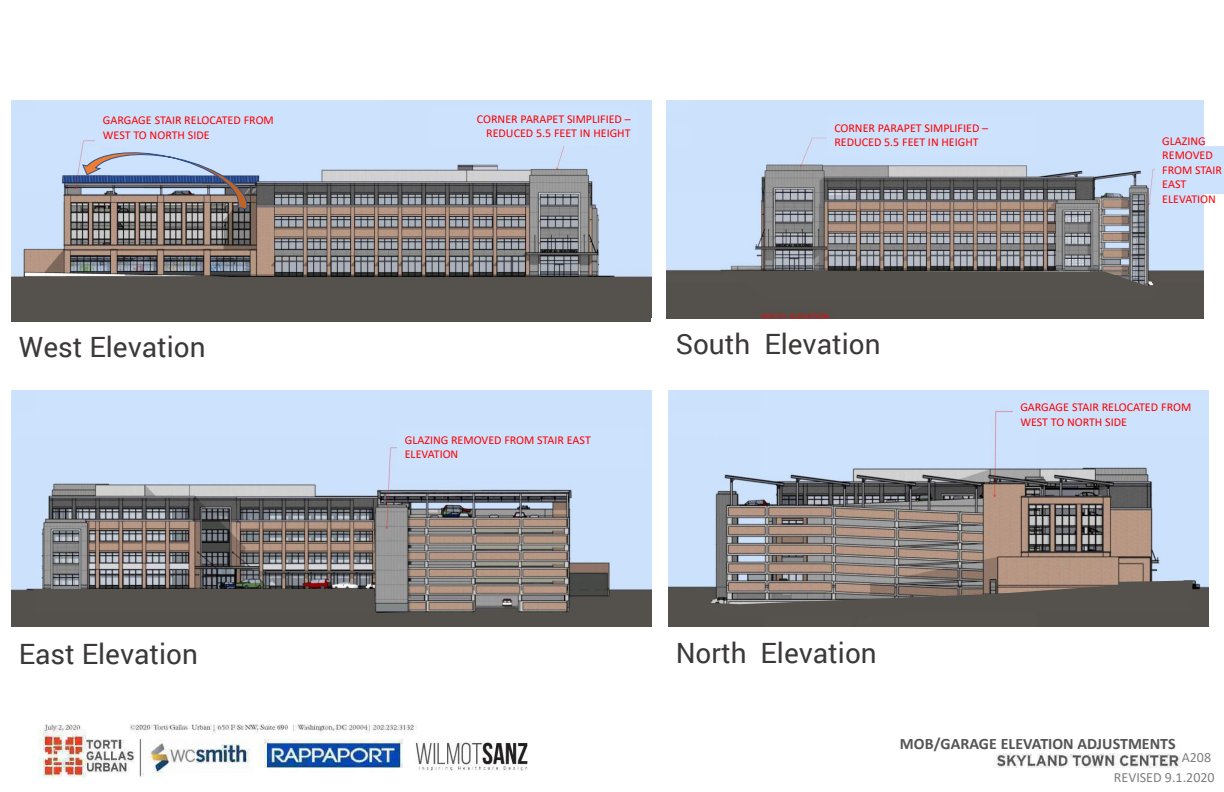
<style>
.page{position:relative;width:1224px;height:792px;background:#fff}
.page>*{position:absolute;margin:0;border:0;box-sizing:border-box;transform-origin:0 0}
.t1{font:28px "Roboto";color:#3b3838}
.t2{font:700 16px "Calibri";color:#555557}
.t3{font:14px "Calibri";color:#7f7f7f}
.t4{font:12px/14.4px "Calibri";color:#f00}
</style>
<div class="page">
<img style="left:11px;top:100px;width:1213px;height:678px">
<div style="left:1026px;top:725px;width:162px;height:19px;background:#fff"></div>
<img style="left:415px;top:742px;width:112px;height:28px">
<div style="left:1188px;top:758px;width:27px;height:19px;background:#fff"></div>
<div style="left:1188px;top:706px;width:32px;height:52px;background:#fff"></div>
<img style="left:12px;top:101px;width:639px;height:176px">
<img style="left:667px;top:101px;width:536px;height:217px">
<div style="left:12px;top:277px;width:639px;height:45px;background:#55524d"></div>
<svg style="left:81px;top:149px;width:170px;height:61px;background:#959cad"></svg>
<img style="left:668px;top:391px;width:540px;height:235px">
<img style="left:12px;top:391px;width:639px;height:235px">
<div style="left:35px;top:589px;width:339px;height:23px;background:#55524d"></div>
<div style="left:725px;top:271px;width:435px;height:29px;background:#55524d"></div>
<svg style="left:705px;top:580px;width:488px;height:35px;background:#69625d"></svg>
<div style="left:398px;top:427px;width:247px;height:40px;background:#cde2fd"></div>
<div style="left:1013px;top:394px;width:195px;height:40px;background:#cde2fd"></div>
<div style="left:431px;top:106px;width:207px;height:40px;background:#cde2fd"></div>
<div style="left:827px;top:115px;width:207px;height:40px;background:#cde2fd"></div>
<div style="left:96px;top:107px;width:195px;height:40px;background:#cde2fd"></div>
<div style="left:1155px;top:146px;width:69px;height:47px;background:#cde2fd"></div>
<p class="t4" style="left:103px;top:114px;width:172px">GARGAGE STAIR RELOCATED FROM<br>WEST TO NORTH SIDE</p>
<p class="t4" style="left:477px;top:112px;width:155px;text-align:right">CORNER PARAPET SIMPLIFIED –<br>REDUCED 5.5 FEET IN HEIGHT</p>
<p class="t4" style="left:834px;top:122px;width:155px">CORNER PARAPET SIMPLIFIED –<br>REDUCED 5.5 FEET IN HEIGHT</p>
<p class="t4" style="left:1162px;top:135px;width:61px">GLAZING<br>REMOVED<br>FROM STAIR<br>EAST<br>ELEVATION</p>
<h1 class="t1" style="left:19px;top:327px;width:188px">West Elevation</h1>
<h1 class="t1" style="left:676px;top:325px;width:206px">South Elevation</h1>
<p class="t4" style="left:1020px;top:401px;width:172px">GARGAGE STAIR RELOCATED FROM<br>WEST TO NORTH SIDE</p>
<p class="t4" style="left:405px;top:434px;width:188px">GLAZING REMOVED FROM STAIR EAST<br>ELEVATION</p>
<h1 class="t1" style="left:19px;top:635px;width:181px">East Elevation</h1>
<h1 class="t1" style="left:676px;top:634px;width:203px">North Elevation</h1>
<h2 class="t2" style="left:900px;top:737px;width:277px">MOB/GARAGE ELEVATION ADJUSTMENTS</h2>
<p class="t3" style="left:1182px;top:751px;width:31px">A208</p>
<p class="t3" style="left:1114px;top:772px;width:102px">REVISED 9.1.2020</p>
</div>
